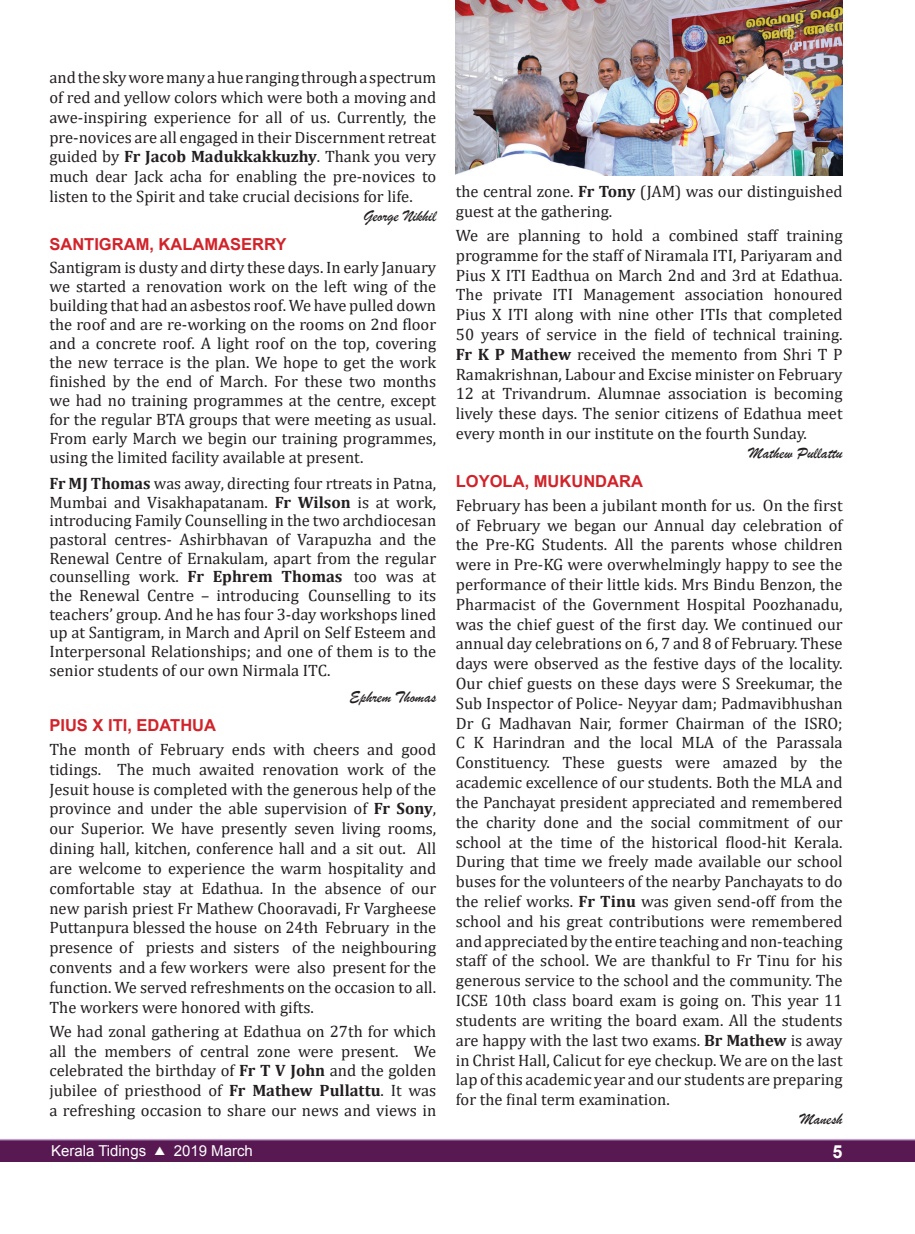
<style>
.page{position:relative;width:915px;height:1234px;background:#fff}
.page>*{position:absolute;margin:0;border:0;box-sizing:border-box;transform-origin:0 0}
.t1{font:700 18px "Arial";color:#fff}
.t2{font:16.5px/19.8px "Cambria";color:#231f20;text-align:justify}
.t3{font:700 16.5px "Arial";color:#d1232a}
.t4{font:16.5px "Brush Script";color:#231f20}
.t5{font:15px "Arial";color:#fff}
.s1{font-weight:700}
.s2{font-family:"Dixieland";font-size:12px}
</style>
<div class="page">
<img style="left:455px;top:0;width:387px;height:176px">
<div style="left:0;top:1138px;width:914px;height:23px;background:#581953"></div>
<hr style="left:0;top:1138px;width:914px;height:2px;background:#c0a1cb">
<p class="t2" style="left:49px;top:68px;width:388px">and the sky wore many a hue ranging through a spectrum of red and yellow colors which were both a moving and awe-inspiring experience for all of us. Currently, the pre-novices are all engaged in their Discernment retreat guided by <span class="s1">Fr Jacob Madukkakkuzhy</span>. Thank you very much dear Jack acha for enabling the pre-novices to listen to the Spirit and take crucial decisions for life.</p>
<p class="t4" style="left:363px;top:206px;width:74px">George Nikhil</p>
<p class="t3" style="left:49px;top:232px;width:238px">SANTIGRAM, KALAMASERRY</p>
<p class="t2" style="left:49px;top:258px;width:388px;line-height:18.9px">Santigram is dusty and dirty these days. In early January we started a renovation work on the left wing of the building that had an asbestos roof. We have pulled down the roof and are re-working on the rooms on 2nd floor and a concrete roof. A light roof on the top, covering the new terrace is the plan. We hope to get the work finished by the end of March. For these two months we had no training programmes at the centre, except for the regular BTA groups that were meeting as usual.<br>From early March we begin our training programmes, using the limited facility available at present.</p>
<p class="t2" style="left:49px;top:474px;width:388px;line-height:18.8px"><span class="s1">Fr MJ Thomas</span> was away, directing four rtreats in Patna, Mumbai and Visakhapatanam. <span class="s1">Fr Wilson</span> is at work, introducing Family Counselling in the two archdiocesan pastoral centres- Ashirbhavan of Varapuzha and the Renewal Centre of Ernakulam, apart from the regular counselling work. <span class="s1">Fr Ephrem Thomas</span> too was at the Renewal Centre – introducing Counselling to its teachers’ group. And he has four 3-day workshops lined up at Santigram, in March and April on Self Esteem and Interpersonal Relationships; and one of them is to the senior students of our own Nirmala ITC.</p>
<p class="t4" style="left:349px;top:686px;width:88px">Ephrem Thomas</p>
<p class="t3" style="left:49px;top:713px;width:168px">PIUS X ITI, EDATHUA</p>
<p class="t2" style="left:49px;top:739px;width:388px">The month of February ends with cheers and good tidings. The much awaited renovation work of the Jesuit house is completed with the generous help of the province and under the able supervision of <span class="s1">Fr Sony</span>, our Superior. We have presently seven living rooms, dining hall, kitchen, conference hall and a sit out. All are welcome to experience the warm hospitality and comfortable stay at Edathua. In the absence of our new parish priest Fr Mathew Chooravadi, Fr Vargheese Puttanpura blessed the house on 24th February in the presence of priests and sisters of the neighbouring convents and a few workers were also present for the function. We served refreshments on the occasion to all.<br>The workers were honored with gifts.</p>
<p class="t2" style="left:49px;top:1020px;width:388px">We had zonal gathering at Edathua on 27th for which all the members of central zone were present. We celebrated the birthday of <span class="s1">Fr T V John</span> and the golden jubilee of priesthood of <span class="s1">Fr Mathew Pullattu</span>. It was a refreshing occasion to share our news and views in</p>
<p class="t2" style="left:455px;top:181px;width:388px">the central zone. <span class="s1">Fr Tony</span> (JAM) was our distinguished guest at the gathering.</p>
<p class="t2" style="left:455px;top:225px;width:388px">We are planning to hold a combined staff training programme for the staff of Niramala ITI, Pariyaram and Pius X ITI Eadthua on March 2nd and 3rd at Edathua.<br>The private ITI Management association honoured Pius X ITI along with nine other ITIs that completed 50 years of service in the field of technical training.<br><span class="s1">Fr K P Mathew</span> received the memento from Shri T P Ramakrishnan, Labour and Excise minister on February 12 at Trivandrum. Alumnae association is becoming lively these days. The senior citizens of Edathua meet every month in our institute on the fourth Sunday.</p>
<p class="t4" style="left:748px;top:442px;width:95px">Mathew Pullattu</p>
<p class="t3" style="left:455px;top:469px;width:188px">LOYOLA, MUKUNDARA</p>
<p class="t2" style="left:455px;top:495px;width:388px">February has been a jubilant month for us. On the first of February we began our Annual day celebration of the Pre-KG Students. All the parents whose children were in Pre-KG were overwhelmingly happy to see the performance of their little kids. Mrs Bindu Benzon, the Pharmacist of the Government Hospital Poozhanadu, was the chief guest of the first day. We continued our annual day celebrations on 6, 7 and 8 of February. These days were observed as the festive days of the locality.<br>Our chief guests on these days were S Sreekumar, the Sub Inspector of Police- Neyyar dam; Padmavibhushan Dr G Madhavan Nair, former Chairman of the ISRO; C K Harindran and the local MLA of the Parassala Constituency. These guests were amazed by the academic excellence of our students. Both the MLA and the Panchayat president appreciated and remembered the charity done and the social commitment of our school at the time of the historical flood-hit Kerala.<br>During that time we freely made available our school buses for the volunteers of the nearby Panchayats to do the relief works. <span class="s1">Fr Tinu</span> was given send-off from the school and his great contributions were remembered and appreciated by the entire teaching and non-teaching staff of the school. We are thankful to Fr Tinu for his generous service to the school and the community. The ICSE 10th class board exam is going on. This year 11 students are writing the board exam. All the students are happy with the last two exams. <span class="s1">Br Mathew</span> is away in Christ Hall, Calicut for eye checkup. We are on the last lap of this academic year and our students are preparing for the final term examination.</p>
<p class="t4" style="left:799px;top:1108px;width:44px">Manesh</p>
<p class="t5" style="left:51px;top:1140px;width:203px">Kerala Tidings <span class="s2">s</span> 2019 March</p>
<p class="t1" style="left:832px;top:1139px;width:12px">5</p>
</div>
